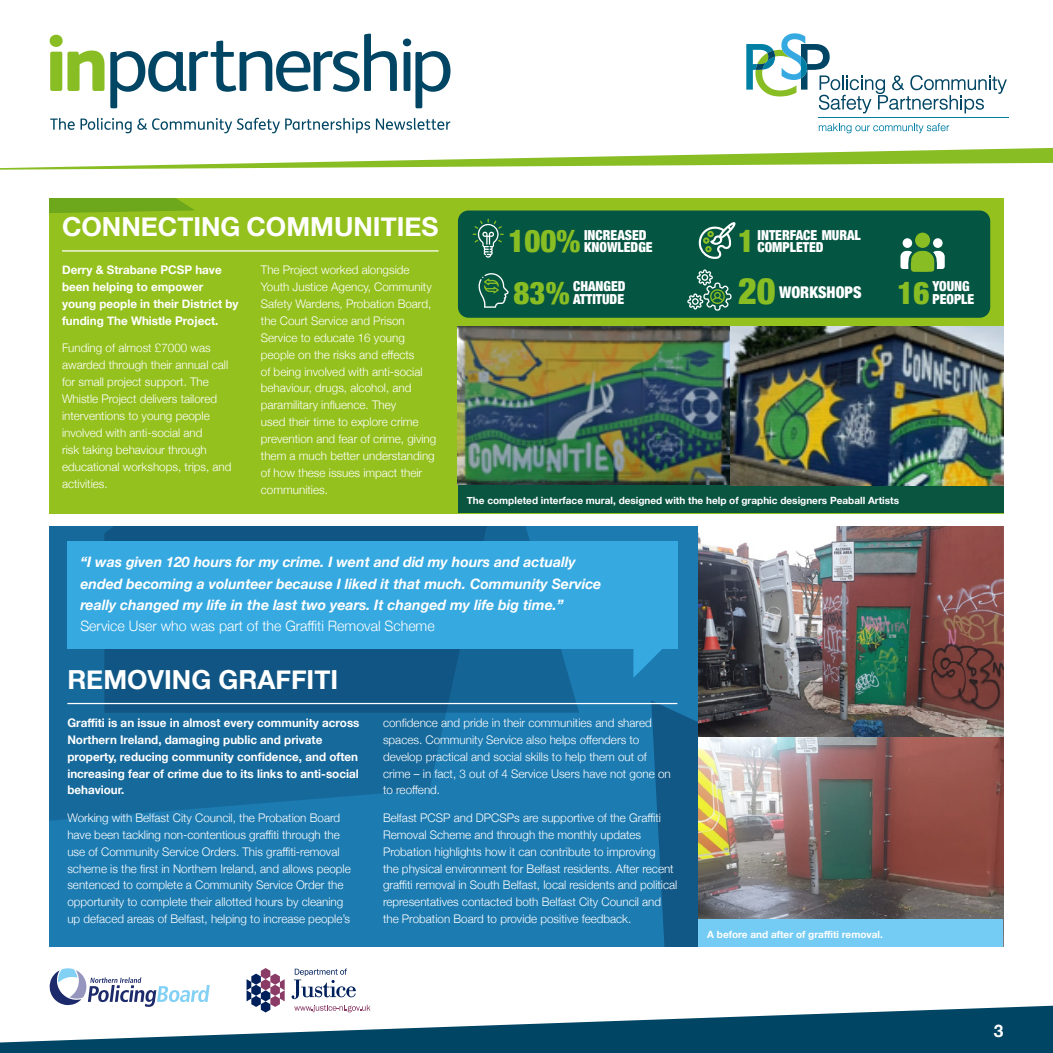
<style>
.page{position:relative;width:1053px;height:1053px;background:#fff}
.page>*{position:absolute;margin:0;border:0;box-sizing:border-box;transform-origin:0 0}
.P_-_Leadin{font:900 condensed 36.88px "Helvetica Neue";color:#89bd24}
.P_-_Leadin-2{font:900 condensed 31.38px "Helvetica Neue";color:#89bd24}
.H2_-_Header{font:700 26.25px "Helvetica Neue";color:#fff}
.t1{font:700 17.38px "Helvetica Neue";color:#fff}
.P_-_Leadin-3{font:900 condensed 16.12px "Helvetica Neue";color:#fff}
.P_-_Body{font:italic 700 14.38px/21.2px "Helvetica Neue";color:#fff}
.P_-_Body-2{font:300 14.38px "Helvetica Neue";color:#fff}
.P_-_Leadin-4{font:900 condensed 13.75px/12.1px "Helvetica Neue";color:#fff}
.P_-_Body-3{font:300 11.88px/16.9px "Helvetica Neue";color:#fff}
.P_-_Leadin-5{font:700 11.88px/16.9px "Helvetica Neue";color:#fff}
.t2{font:700 10px "Helvetica Neue";color:#fff}
</style>
<div class="page">
<svg style="left:0;top:1005px;width:1052px;height:47px;fill:#004563"></svg>
<svg style="left:7px;top:33px;width:1045px;height:135px"></svg>
<svg style="left:50px;top:35px;width:54px;height:56px"></svg>
<svg style="left:110px;top:34px;width:287px;height:74px"></svg>
<svg style="left:403px;top:39px;width:47px;height:69px"></svg>
<svg style="left:50px;top:118px;width:320px;height:15px"></svg>
<svg style="left:376px;top:118px;width:74px;height:12px"></svg>
<svg style="left:246px;top:968px;width:39px;height:44px"></svg>
<svg style="left:291px;top:968px;width:79px;height:44px"></svg>
<svg style="left:50px;top:968px;width:160px;height:38px"></svg>
<svg style="left:818px;top:123px;width:131px;height:10px"></svg>
<hr style="left:818px;top:117px;width:190px;height:1px;background:#007fa5">
<svg style="left:746px;top:33px;width:260px;height:80px"></svg>
<div style="left:50px;top:198px;width:953px;height:315px;background:#95c11f"></div>
<svg style="left:50px;top:198px;width:145px;height:15px;background:#72aa1c"></svg>
<hr style="left:62px;top:250px;width:376px;height:1px;background:#fff">
<svg style="left:50px;top:526px;width:519px;height:420px;background:#1a75a9"></svg>
<svg style="left:104px;top:526px;width:465px;height:186px;background:#125a89"></svg>
<div style="left:67px;top:541px;width:610px;height:107px;background:#36a9e1"></div>
<svg style="left:569px;top:526px;width:129px;height:420px"></svg>
<div style="left:458px;top:210px;width:532px;height:108px;background:#045541;border-radius:11px"></div>
<svg style="left:698px;top:222px;width:38px;height:37px"></svg>
<svg style="left:472px;top:219px;width:31px;height:39px"></svg>
<svg style="left:478px;top:273px;width:30px;height:35px"></svg>
<svg style="left:687px;top:269px;width:44px;height:41px"></svg>
<div style="left:915px;top:232px;width:15px;height:16px;background:#89bd24;border-radius:50%"></div>
<div style="left:933px;top:238px;width:9px;height:10px;background:#fff;border-radius:50%"></div>
<div style="left:902px;top:238px;width:10px;height:10px;background:#fff;border-radius:50%"></div>
<svg style="left:900px;top:250px;width:44px;height:22px"></svg>
<img style="left:458px;top:326px;width:545px;height:159px">
<div style="left:458px;top:485px;width:545px;height:28px;background:#095540"></div>
<hr style="left:67px;top:702px;width:610px;height:2px;background:#fff">
<img style="left:698px;top:736px;width:305px;height:183px">
<div style="left:698px;top:919px;width:305px;height:27px;background:#74cbf4"></div>
<img style="left:698px;top:526px;width:305px;height:210px">
<h2 class="H2_-_Header" style="left:62px;top:206px;width:378px">CONNECTING COMMUNITIES</h2>
<p class="P_-_Leadin-5" style="left:62px;top:262px;width:178px">Derry &amp; Strabane PCSP have been helping to empower young people in their District by funding The Whistle Project.</p>
<p class="P_-_Body-3" style="left:62px;top:339px;width:171px">Funding of almost £7000 was awarded through their annual call for small project support. The<br>Whistle Project delivers tailored interventions to young people involved with anti-social and<br>risk taking behaviour through educational workshops, trips, and activities.</p>
<p class="P_-_Body-3" style="left:261px;top:261px;width:177px">The Project worked alongside<br>Youth Justice Agency, Community<br>Safety Wardens, Probation Board, the Court Service and Prison<br>Service to educate 16 young people on the risks and effects<br>of being involved with anti-social behaviour, drugs, alcohol, and paramilitary influence. They<br>used their time to explore crime prevention and fear of crime, giving them a much better understanding of how these issues impact their communities.</p>
<p class="P_-_Leadin-2" style="left:508px;top:215px;width:74px">100%</p>
<p class="P_-_Leadin-4" style="left:584px;top:228px;width:70px">INCREASED<br>KNOWLEDGE</p>
<p class="P_-_Leadin-2" style="left:513px;top:266px;width:58px">83%</p>
<p class="P_-_Leadin-4" style="left:573px;top:280px;width:54px">CHANGED<br>ATTITUDE</p>
<p class="P_-_Leadin-2" style="left:738px;top:215px;width:18px">1</p>
<p class="P_-_Leadin-4" style="left:757px;top:228px;width:105px">INTERFACE MURAL<br>COMPLETED</p>
<p class="P_-_Leadin" style="left:738px;top:260px;width:39px">20</p>
<p class="P_-_Leadin-3" style="left:779px;top:279px;width:84px">WORKSHOPS</p>
<p class="P_-_Leadin-2" style="left:897px;top:266px;width:34px">16</p>
<p class="P_-_Leadin-4" style="left:932px;top:280px;width:43px">YOUNG<br>PEOPLE</p>
<p class="t2" style="left:467px;top:492px;width:434px">The completed interface mural, designed with the help of graphic designers Peaball Artists</p>
<p class="P_-_Body" style="left:80px;top:552px;width:522px">“I was given 120 hours for my crime. I went and did my hours and actually ended becoming a volunteer because I liked it that much. Community Service really changed my life in the last two years. It changed my life big time.”</p>
<p class="P_-_Body-2" style="left:80px;top:614px;width:356px">Service User who was part of the Graffiti Removal Scheme</p>
<h2 class="H2_-_Header" style="left:67px;top:658px;width:272px">REMOVING GRAFFITI</h2>
<p class="P_-_Leadin-5" style="left:67px;top:714px;width:294px">Graffiti is an issue in almost every community across Northern Ireland, damaging public and private property, reducing community confidence, and often increasing fear of crime due to its links to anti-social behaviour.</p>
<p class="P_-_Body-3" style="left:67px;top:808px;width:285px">Working with Belfast City Council, the Probation Board have been tackling non-contentious graffiti through the use of Community Service Orders. This graffiti-removal scheme is the first in Northern Ireland, and allows people sentenced to complete a Community Service Order the opportunity to complete their allotted hours by cleaning up defaced areas of Belfast, helping to increase people’s</p>
<p class="P_-_Body-3" style="left:383px;top:713px;width:289px">confidence and pride in their communities and shared spaces. Community Service also helps offenders to develop practical and social skills to help them out of crime – in fact, 3 out of 4 Service Users have not gone on to reoffend.</p>
<p class="P_-_Body-3" style="left:383px;top:808px;width:296px">Belfast PCSP and DPCSPs are supportive of the Graffiti Removal Scheme and through the monthly updates Probation highlights how it can contribute to improving<br>the physical environment for Belfast residents. After recent graffiti removal in South Belfast, local residents and political representatives contacted both Belfast City Council and the Probation Board to provide positive feedback.</p>
<p class="t2" style="left:707px;top:926px;width:177px">A before and after of graffiti removal.</p>
<h3 class="t1" style="left:993px;top:1016px;width:11px">3</h3>
</div>
